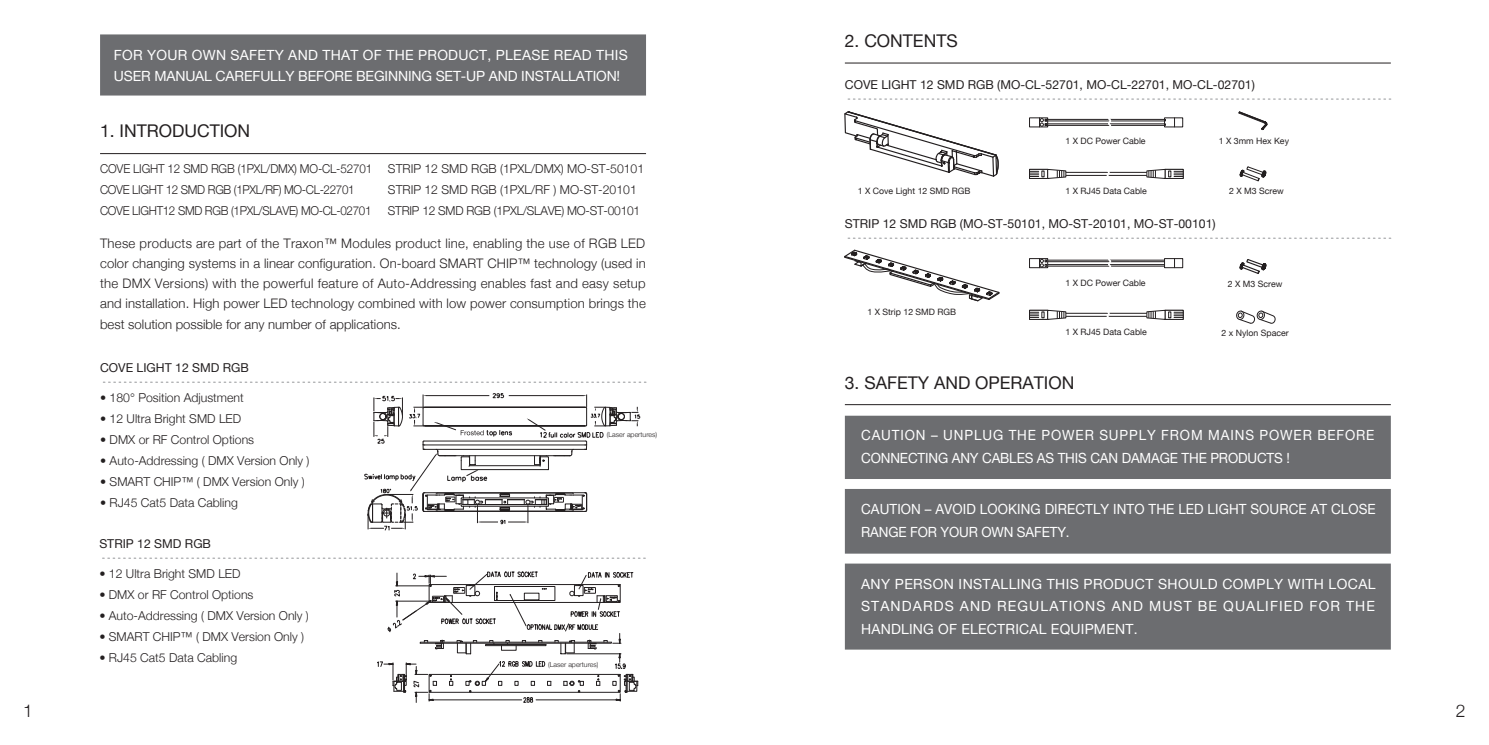
<style>
.page{position:relative;width:1489px;height:745px;background:#fff}
.page>*{position:absolute;margin:0;border:0;box-sizing:border-box;transform-origin:0 0}
.t1{font:17.5px "Helvetica Neue";color:#231f20}
.t2{font:300 17.5px "Helvetica Neue";color:#231f20}
.t3{font:14px/22.8px "Helvetica Neue";letter-spacing:.005em;color:#fff}
.t4{font:14px/22.8px "Helvetica Neue";letter-spacing:.065em;color:#fff;scale:.96 1}
.t5{font:14px/22.8px "Helvetica Neue";letter-spacing:.005em;color:#fff;scale:.96 1}
.t6{font:300 13.12px/20.1px "Helvetica Neue";color:#231f20;text-align:justify}
.t7{font:300 12.25px/21px "Helvetica Neue";color:#231f20}
.t8{font:12.25px "Helvetica Neue";color:#231f20}
.t9{font:300 12.25px/21px "Helvetica Neue";letter-spacing:-.03em;color:#231f20;scale:.95 1}
.t10{font:8.75px "Helvetica Neue";color:#231f20}
.t11{font:300 7px "Helvetica Neue";color:#231f20}
</style>
<div class="page">
<div style="left:100px;top:34px;width:546px;height:61px;background:#6c6d70"></div>
<svg style="left:103px;top:381px;width:543px;height:1px"></svg>
<svg style="left:844px;top:62px;width:547px;height:1px"></svg>
<svg style="left:847px;top:98px;width:544px;height:1px"></svg>
<svg style="left:844px;top:111px;width:155px;height:66px"></svg>
<svg style="left:1238px;top:111px;width:29px;height:19px"></svg>
<svg style="left:1239px;top:166px;width:27px;height:15px"></svg>
<svg style="left:102px;top:557px;width:544px;height:1px"></svg>
<svg style="left:377px;top:571px;width:261px;height:131px"></svg>
<svg style="left:844px;top:404px;width:547px;height:1px"></svg>
<div style="left:844px;top:415px;width:546px;height:63px;background:#6c6d70"></div>
<div style="left:844px;top:563px;width:546px;height:86px;background:#6c6d70"></div>
<div style="left:844px;top:488px;width:546px;height:65px;background:#6c6d70"></div>
<svg style="left:848px;top:237px;width:543px;height:1px"></svg>
<svg style="left:1239px;top:259px;width:27px;height:15px"></svg>
<div style="left:1044px;top:119px;width:121px;height:2px;border:1px solid #231f20"></div>
<div style="left:1044px;top:123px;width:121px;height:3px;border:1px solid #231f20"></div>
<div style="left:1029px;top:117px;width:19px;height:10px;border:1px solid #231f20"></div>
<div style="left:1163px;top:117px;width:20px;height:10px;border:1px solid #231f20"></div>
<svg style="left:1038px;top:117px;width:9px;height:11px"></svg>
<svg style="left:1173px;top:117px;width:2px;height:11px"></svg>
<svg style="left:1107px;top:118px;width:4px;height:8px"></svg>
<div style="left:1044px;top:259px;width:121px;height:3px;border:1px solid #231f20"></div>
<div style="left:1044px;top:264px;width:121px;height:2px;border:1px solid #231f20"></div>
<div style="left:1029px;top:258px;width:19px;height:10px;border:1px solid #231f20"></div>
<div style="left:1163px;top:258px;width:20px;height:10px;border:1px solid #231f20"></div>
<svg style="left:1038px;top:258px;width:9px;height:10px"></svg>
<svg style="left:1173px;top:258px;width:2px;height:10px"></svg>
<svg style="left:1107px;top:259px;width:4px;height:8px"></svg>
<div style="left:1044px;top:172px;width:122px;height:4px;border:1px solid #231f20"></div>
<svg style="left:1105px;top:171px;width:5px;height:5px"></svg>
<div style="left:1029px;top:169px;width:19px;height:10px;border:1px solid #231f20"></div>
<svg style="left:1029px;top:168px;width:37px;height:10px"></svg>
<div style="left:1164px;top:169px;width:19px;height:10px;border:1px solid #231f20"></div>
<svg style="left:1145px;top:168px;width:38px;height:10px"></svg>
<div style="left:1044px;top:312px;width:122px;height:4px;border:1px solid #231f20"></div>
<svg style="left:1105px;top:312px;width:5px;height:5px"></svg>
<svg style="left:1029px;top:309px;width:37px;height:10px"></svg>
<svg style="left:1145px;top:309px;width:38px;height:10px"></svg>
<svg style="left:844px;top:249px;width:155px;height:53px"></svg>
<svg style="left:100px;top:153px;width:546px;height:1px"></svg>
<svg style="left:364px;top:393px;width:276px;height:137px"></svg>
<div style="left:1235px;top:310px;width:9px;height:10px;border:1px solid #231f20;border-radius:3px"></div>
<svg style="left:1237px;top:310px;width:38px;height:13px"></svg>
<p class="t3" style="left:114px;top:44px;width:515px;line-height:21px">FOR YOUR OWN SAFETY AND THAT OF THE PRODUCT, PLEASE READ THIS<br>USER MANUAL CAREFULLY BEFORE BEGINNING SET-UP AND INSTALLATION!</p>
<h1 class="t1" style="left:100px;top:121px;width:152px">1. INTRODUCTION</h1>
<p class="t9" style="left:100px;top:157px;width:288px">COVE LIGHT 12 SMD RGB (1PXL/DMX) MO-CL-52701<br>COVE LIGHT 12 SMD RGB (1PXL/RF) MO-CL-22701<br>COVE LIGHT12 SMD RGB (1PXL/SLAVE) MO-CL-02701</p>
<p class="t7" style="left:388px;top:157px;width:258px">STRIP 12 SMD RGB (1PXL/DMX) MO-ST-50101<br>STRIP 12 SMD RGB (1PXL/RF ) MO-ST-20101<br>STRIP 12 SMD RGB (1PXL/SLAVE) MO-ST-00101</p>
<p class="t6" style="left:100px;top:233px;width:547px">These products are part of the Traxon™ Modules product line, enabling the use of RGB LED color changing systems in a linear configuration. On-board SMART CHIP™ technology (used in the DMX Versions) with the powerful feature of Auto-Addressing enables fast and easy setup and installation. High power LED technology combined with low power consumption brings the best solution possible for any number of applications.</p>
<p class="t8" style="left:100px;top:360px;width:150px">COVE LIGHT 12 SMD RGB</p>
<p class="t7" style="left:100px;top:386px;width:145px">• 180° Position Adjustment</p>
<p class="t7" style="left:100px;top:407px;width:143px">• 12 Ultra Bright SMD LED</p>
<p class="t7" style="left:100px;top:428px;width:156px">• DMX or RF Control Options</p>
<p class="t7" style="left:100px;top:449px;width:211px">• Auto-Addressing ( DMX Version Only )</p>
<p class="t7" style="left:100px;top:470px;width:206px">• SMART CHIP™ ( DMX Version Only )</p>
<p class="t7" style="left:100px;top:491px;width:139px">• RJ45 Cat5 Data Cabling</p>
<p class="t11" style="left:606px;top:430px;width:52px">(Laser apertures)</p>
<p class="t8" style="left:99px;top:535px;width:113px">STRIP 12 SMD RGB</p>
<p class="t7" style="left:99px;top:562px;width:143px">• 12 Ultra Bright SMD LED</p>
<p class="t7" style="left:99px;top:583px;width:156px">• DMX or RF Control Options</p>
<p class="t7" style="left:99px;top:604px;width:211px">• Auto-Addressing ( DMX Version Only )</p>
<p class="t7" style="left:99px;top:625px;width:206px">• SMART CHIP™ ( DMX Version Only )</p>
<p class="t7" style="left:99px;top:646px;width:139px">• RJ45 Cat5 Data Cabling</p>
<p class="t11" style="left:548px;top:659px;width:52px">(Laser apertures)</p>
<h1 class="t1" style="left:844px;top:30px;width:114px">2. CONTENTS</h1>
<p class="t8" style="left:844px;top:77px;width:411px">COVE LIGHT 12 SMD RGB (MO-CL-52701, MO-CL-22701, MO-CL-02701)</p>
<p class="t10" style="left:857px;top:186px;width:114px">1 X Cove Light 12 SMD RGB</p>
<p class="t10" style="left:1065px;top:136px;width:82px">1 X DC Power Cable</p>
<p class="t10" style="left:1065px;top:186px;width:83px">1 X RJ45 Data Cable</p>
<p class="t10" style="left:1218px;top:135px;width:72px">1 X 3mm Hex Key</p>
<p class="t10" style="left:1229px;top:186px;width:56px">2 X M3 Screw</p>
<p class="t8" style="left:844px;top:216px;width:372px">STRIP 12 SMD RGB (MO-ST-50101, MO-ST-20101, MO-ST-00101)</p>
<p class="t10" style="left:867px;top:306px;width:90px">1 X Strip 12 SMD RGB</p>
<p class="t10" style="left:1065px;top:278px;width:82px">1 X DC Power Cable</p>
<p class="t10" style="left:1227px;top:278px;width:56px">2 X M3 Screw</p>
<p class="t10" style="left:1065px;top:326px;width:83px">1 X RJ45 Data Cable</p>
<h1 class="t1" style="left:844px;top:371px;width:231px">3. SAFETY AND OPERATION</h1>
<p class="t10" style="left:1221px;top:327px;width:69px">2 x Nylon Spacer</p>
<p class="t4" style="left:861px;top:423px;width:536px">CAUTION – UNPLUG THE POWER SUPPLY FROM MAINS POWER BEFORE<br>CONNECTING ANY CABLES AS THIS CAN DAMAGE THE PRODUCTS !</p>
<p class="t5" style="left:861px;top:497px;width:537px">CAUTION – AVOID LOOKING DIRECTLY INTO THE LED LIGHT SOURCE AT CLOSE<br>RANGE FOR YOUR OWN SAFETY.</p>
<p class="t3" style="left:861px;top:571px;width:516px;text-align:justify">ANY PERSON INSTALLING THIS PRODUCT SHOULD COMPLY WITH LOCAL STANDARDS AND REGULATIONS AND MUST BE QUALIFIED FOR THE HANDLING OF ELECTRICAL EQUIPMENT.</p>
<h1 class="t2" style="left:23px;top:699px;width:11px">1</h1>
<h1 class="t2" style="left:1455px;top:699px;width:11px">2</h1>
</div>
